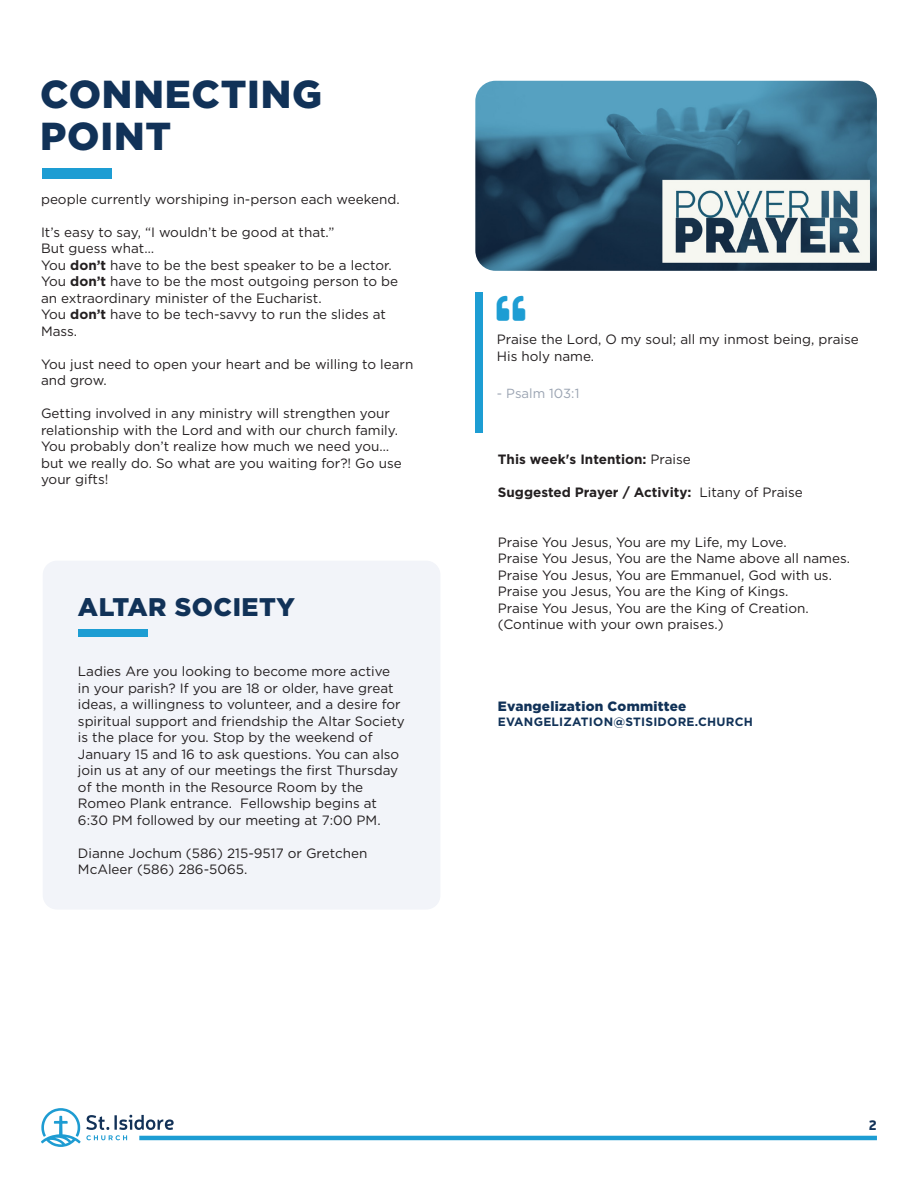
<style>
.page{position:relative;width:918px;height:1188px;background:#fff}
.page>*{position:absolute;margin:0;border:0;box-sizing:border-box;transform-origin:0 0}
.t1{font:900 39px "Gotham";letter-spacing:.02em;color:#113258}
.t2{font:900 25.5px "Gotham";letter-spacing:.02em;color:#113258}
.t3{font:13.5px/16.5px "Gotham";color:#231f20}
.t4{font:700 13.5px "Gotham";color:#231f20}
.t5{font:900 13.5px "Gotham";letter-spacing:.02em;color:#113258}
.t6{font:900 13.5px "Neris";color:#113258}
.t7{font:13.2px "Gotham";color:#9ba4b2}
.t8{font:700 12px "Gotham";letter-spacing:.02em;color:#113258}
.s1{font-weight:700}
.s2{font-weight:400}
</style>
<div class="page">
<hr style="left:139px;top:1136px;width:738px;height:4px;background:#1d9dd3">
<svg style="left:41px;top:1108px;width:133px;height:39px"></svg>
<div style="left:42px;top:168px;width:70px;height:11px;background:#1d9dd3"></div>
<img style="left:475px;top:81px;width:402px;height:190px">
<div style="left:475px;top:293px;width:8px;height:140px;background:#1d9dd3"></div>
<div style="left:43px;top:561px;width:397px;height:348px;background:#f2f4f9;border-radius:14px"></div>
<div style="left:43px;top:561px;width:397px;height:349px;border:2px solid #f2f4f9;border-radius:14px"></div>
<div style="left:78px;top:629px;width:70px;height:8px;background:#1d9dd3"></div>
<p class="t1" style="left:40px;top:67px;width:283px">CONNECTING</p>
<p class="t1" style="left:40px;top:109px;width:132px">POINT</p>
<p class="t3" style="left:41px;top:190px;width:360px">people currently worshiping in-person each weekend.</p>
<p class="t3" style="left:41px;top:223px;width:295px">It’s easy to say, “I wouldn’t be good at that.”<br>But guess what…</p>
<p class="t3" style="left:41px;top:256px;width:352px">You <span class="s1">don’t</span> have to be the best speaker to be a lector.</p>
<p class="t3" style="left:41px;top:273px;width:359px">You <span class="s1">don’t</span> have to be the most outgoing person to be an extraordinary minister of the Eucharist.</p>
<p class="t3" style="left:41px;top:306px;width:346px">You <span class="s1">don’t</span> have to be tech-savvy to run the slides at<br>Mass.</p>
<p class="t3" style="left:41px;top:355px;width:374px">You just need to open your heart and be willing to learn and grow.</p>
<p class="t3" style="left:41px;top:405px;width:362px">Getting involved in any ministry will strengthen your relationship with the Lord and with our church family.<br>You probably don’t realize how much we need you… but we really do. So what are you waiting for?! Go use your gifts!</p>
<h3 class="t2" style="left:78px;top:590px;width:218px">ALTAR SOCIETY</h3>
<p class="t3" style="left:78px;top:663px;width:328px">Ladies Are you looking to become more active in your parish? If you are 18 or older, have great ideas, a willingness to volunteer, and a desire for spiritual support and friendship the Altar Society is the place for you. Stop by the weekend of January 15 and 16 to ask questions. You can also join us at any of our meetings the first Thursday of the month in the Resource Room by the Romeo Plank entrance. Fellowship begins at 6:30 PM followed by our meeting at 7:00 PM.</p>
<p class="t3" style="left:78px;top:844px;width:291px">Dianne Jochum (586) 215-9517 or Gretchen<br>McAleer (586) 286-5065.</p>
<p class="t3" style="left:497px;top:330px;width:363px;line-height:17px">Praise the Lord, O my soul; all my inmost being, praise<br>His holy name.</p>
<p class="t7" style="left:497px;top:385px;width:84px">- Psalm 103:1</p>
<p class="t4" style="left:498px;top:450px;width:194px">This week's Intention: <span class="s2">Praise</span></p>
<p class="t4" style="left:498px;top:483px;width:306px">Suggested Prayer / Activity: <span class="s2">Litany of Praise</span></p>
<p class="t3" style="left:498px;top:533px;width:290px">Praise You Jesus, You are my Life, my Love.</p>
<p class="t3" style="left:498px;top:550px;width:354px">Praise You Jesus, You are the Name above all names.<br>Praise You Jesus, You are Emmanuel, God with us.<br>Praise you Jesus, You are the King of Kings.</p>
<p class="t3" style="left:498px;top:599px;width:312px">Praise You Jesus, You are the King of Creation. (Continue with your own praises.)</p>
<p class="t5" style="left:498px;top:697px;width:190px">Evangelization Committee</p>
<p class="t8" style="left:498px;top:714px;width:257px">EVANGELIZATION@STISIDORE.CHURCH</p>
<p class="t6" style="left:869px;top:1115px;width:10px">2</p>
</div>
